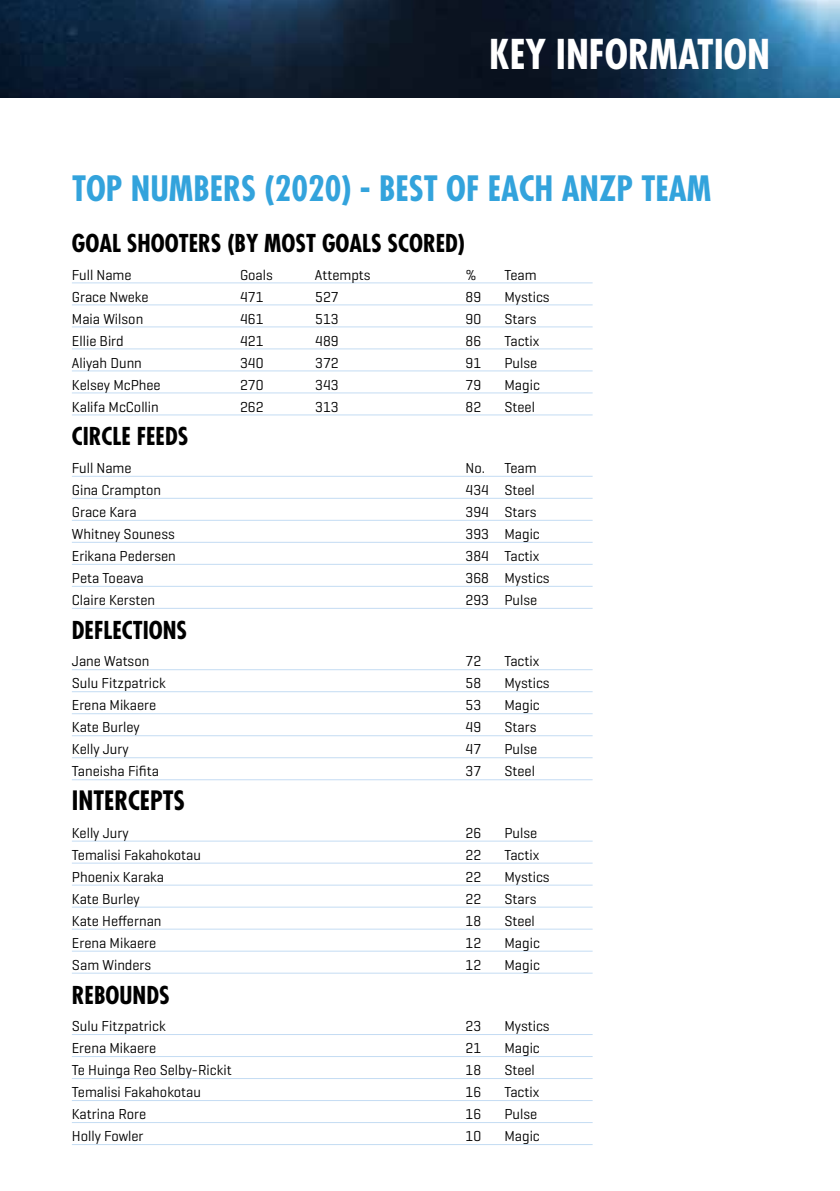
<style>
.page{position:relative;width:840px;height:1191px;background:#fff}
.page>*{position:absolute;margin:0;border:0;box-sizing:border-box;transform-origin:0 0}
.t1{font:700 condensed 40px "Futura Std";color:#fff}
.t2{font:700 condensed 34px "Futura Std";color:#33a3dc}
.t3{font:700 condensed 26px "Futura Std";color:#000}
.t4{font:700 condensed 24px "Futura Std";color:#000}
.t5{font:14.8px "Geogrotesque";color:#000}
</style>
<div class="page">
<img style="left:0;top:0;width:839px;height:98px">
<hr style="left:72px;top:282px;width:520px;height:1px;background:#c4dcf3">
<hr style="left:72px;top:304px;width:520px;height:1px;background:#c4dcf3">
<hr style="left:72px;top:326px;width:520px;height:1px;background:#c4dcf3">
<hr style="left:72px;top:348px;width:520px;height:1px;background:#c4dcf3">
<hr style="left:72px;top:370px;width:520px;height:1px;background:#c4dcf3">
<hr style="left:72px;top:392px;width:520px;height:1px;background:#c4dcf3">
<hr style="left:72px;top:414px;width:520px;height:1px;background:#c4dcf3">
<hr style="left:72px;top:476px;width:520px;height:1px;background:#c4dcf3">
<hr style="left:72px;top:498px;width:520px;height:1px;background:#c4dcf3">
<hr style="left:72px;top:520px;width:520px;height:1px;background:#c4dcf3">
<hr style="left:72px;top:542px;width:520px;height:1px;background:#c4dcf3">
<hr style="left:72px;top:564px;width:520px;height:1px;background:#c4dcf3">
<hr style="left:72px;top:586px;width:520px;height:1px;background:#c4dcf3">
<hr style="left:72px;top:608px;width:520px;height:1px;background:#c4dcf3">
<hr style="left:72px;top:669px;width:520px;height:1px;background:#c4dcf3">
<hr style="left:72px;top:691px;width:520px;height:1px;background:#c4dcf3">
<hr style="left:72px;top:713px;width:520px;height:1px;background:#c4dcf3">
<hr style="left:72px;top:735px;width:520px;height:1px;background:#c4dcf3">
<hr style="left:72px;top:757px;width:520px;height:1px;background:#c4dcf3">
<hr style="left:72px;top:779px;width:520px;height:1px;background:#c4dcf3">
<hr style="left:72px;top:840px;width:520px;height:1px;background:#c4dcf3">
<hr style="left:72px;top:862px;width:520px;height:1px;background:#c4dcf3">
<hr style="left:72px;top:884px;width:520px;height:1px;background:#c4dcf3">
<hr style="left:72px;top:906px;width:520px;height:1px;background:#c4dcf3">
<hr style="left:72px;top:928px;width:520px;height:1px;background:#c4dcf3">
<hr style="left:72px;top:950px;width:520px;height:1px;background:#c4dcf3">
<hr style="left:72px;top:972px;width:520px;height:1px;background:#c4dcf3">
<hr style="left:72px;top:1034px;width:520px;height:1px;background:#c4dcf3">
<hr style="left:72px;top:1056px;width:520px;height:1px;background:#c4dcf3">
<hr style="left:72px;top:1078px;width:520px;height:1px;background:#c4dcf3">
<hr style="left:72px;top:1100px;width:520px;height:1px;background:#c4dcf3">
<hr style="left:72px;top:1122px;width:520px;height:1px;background:#c4dcf3">
<hr style="left:72px;top:1144px;width:520px;height:1px;background:#c4dcf3">
<h1 class="t1" style="left:489px;top:29px;width:282px">KEY INFORMATION</h1>
<h2 class="t2" style="left:72px;top:167px;width:640px">TOP NUMBERS (2020) - BEST OF EACH ANZP TEAM</h2>
<h3 class="t4" style="left:72px;top:228px;width:394px">GOAL SHOOTERS (BY MOST GOALS SCORED)</h3>
<p class="t5" style="left:72px;top:265px;width:61px">Full Name</p>
<p class="t5" style="left:240px;top:265px;width:34px">Goals</p>
<p class="t5" style="left:315px;top:265px;width:57px">Attempts</p>
<p class="t5" style="left:465px;top:265px;width:13px">%</p>
<p class="t5" style="left:504px;top:265px;width:34px">Team</p>
<p class="t5" style="left:72px;top:287px;width:78px">Grace Nweke</p>
<p class="t5" style="left:240px;top:287px;width:25px">471</p>
<p class="t5" style="left:315px;top:287px;width:25px">527</p>
<p class="t5" style="left:465px;top:287px;width:17px">89</p>
<p class="t5" style="left:504px;top:287px;width:47px">Mystics</p>
<p class="t5" style="left:72px;top:309px;width:73px">Maia Wilson</p>
<p class="t5" style="left:240px;top:309px;width:25px">461</p>
<p class="t5" style="left:315px;top:309px;width:25px">513</p>
<p class="t5" style="left:465px;top:309px;width:17px">90</p>
<p class="t5" style="left:504px;top:309px;width:33px">Stars</p>
<p class="t5" style="left:72px;top:331px;width:53px">Ellie Bird</p>
<p class="t5" style="left:240px;top:331px;width:25px">421</p>
<p class="t5" style="left:315px;top:331px;width:25px">489</p>
<p class="t5" style="left:465px;top:331px;width:17px">86</p>
<p class="t5" style="left:504px;top:331px;width:37px">Tactix</p>
<p class="t5" style="left:72px;top:353px;width:71px">Aliyah Dunn</p>
<p class="t5" style="left:240px;top:353px;width:25px">340</p>
<p class="t5" style="left:315px;top:353px;width:25px">372</p>
<p class="t5" style="left:465px;top:353px;width:17px">91</p>
<p class="t5" style="left:504px;top:353px;width:34px">Pulse</p>
<p class="t5" style="left:72px;top:375px;width:90px">Kelsey McPhee</p>
<p class="t5" style="left:240px;top:375px;width:25px">270</p>
<p class="t5" style="left:315px;top:375px;width:25px">343</p>
<p class="t5" style="left:465px;top:375px;width:17px">79</p>
<p class="t5" style="left:504px;top:375px;width:37px">Magic</p>
<p class="t5" style="left:72px;top:397px;width:88px">Kalifa McCollin</p>
<p class="t5" style="left:240px;top:397px;width:25px">262</p>
<p class="t5" style="left:315px;top:397px;width:25px">313</p>
<p class="t5" style="left:465px;top:397px;width:17px">82</p>
<p class="t5" style="left:504px;top:397px;width:32px">Steel</p>
<h3 class="t4" style="left:72px;top:421px;width:118px">CIRCLE FEEDS</h3>
<p class="t5" style="left:72px;top:459px;width:61px">Full Name</p>
<p class="t5" style="left:465px;top:459px;width:73px">No. Team</p>
<p class="t5" style="left:72px;top:481px;width:91px">Gina Crampton</p>
<p class="t5" style="left:465px;top:481px;width:71px">434 Steel</p>
<p class="t5" style="left:72px;top:503px;width:66px">Grace Kara</p>
<p class="t5" style="left:465px;top:503px;width:72px">394 Stars</p>
<p class="t5" style="left:72px;top:525px;width:104px">Whitney Souness</p>
<p class="t5" style="left:465px;top:525px;width:76px">393 Magic</p>
<p class="t5" style="left:72px;top:547px;width:105px">Erikana Pedersen</p>
<p class="t5" style="left:465px;top:547px;width:75px">384 Tactix</p>
<p class="t5" style="left:72px;top:569px;width:73px">Peta Toeava</p>
<p class="t5" style="left:465px;top:569px;width:85px">368 Mystics</p>
<p class="t5" style="left:72px;top:591px;width:85px">Claire Kersten</p>
<p class="t5" style="left:465px;top:591px;width:73px">293 Pulse</p>
<h3 class="t4" style="left:72px;top:615px;width:117px">DEFLECTIONS</h3>
<p class="t5" style="left:72px;top:652px;width:79px">Jane Watson</p>
<p class="t5" style="left:465px;top:652px;width:17px">72</p>
<p class="t5" style="left:504px;top:652px;width:37px">Tactix</p>
<p class="t5" style="left:72px;top:674px;width:95px">Sulu Fitzpatrick</p>
<p class="t5" style="left:465px;top:674px;width:17px">58</p>
<p class="t5" style="left:504px;top:674px;width:47px">Mystics</p>
<p class="t5" style="left:72px;top:696px;width:86px">Erena Mikaere</p>
<p class="t5" style="left:465px;top:696px;width:17px">53</p>
<p class="t5" style="left:504px;top:696px;width:37px">Magic</p>
<p class="t5" style="left:72px;top:718px;width:69px">Kate Burley</p>
<p class="t5" style="left:465px;top:718px;width:17px">49</p>
<p class="t5" style="left:504px;top:718px;width:33px">Stars</p>
<p class="t5" style="left:72px;top:740px;width:58px">Kelly Jury</p>
<p class="t5" style="left:465px;top:740px;width:17px">47</p>
<p class="t5" style="left:504px;top:740px;width:34px">Pulse</p>
<p class="t5" style="left:72px;top:762px;width:89px">Taneisha Fifita</p>
<p class="t5" style="left:465px;top:762px;width:17px">37</p>
<p class="t5" style="left:504px;top:762px;width:32px">Steel</p>
<h3 class="t3" style="left:72px;top:784px;width:115px">INTERCEPTS</h3>
<p class="t5" style="left:72px;top:823px;width:58px">Kelly Jury</p>
<p class="t5" style="left:465px;top:823px;width:17px">26</p>
<p class="t5" style="left:504px;top:823px;width:34px">Pulse</p>
<p class="t5" style="left:72px;top:845px;width:131px">Temalisi Fakahokotau</p>
<p class="t5" style="left:465px;top:845px;width:17px">22</p>
<p class="t5" style="left:504px;top:845px;width:37px">Tactix</p>
<p class="t5" style="left:72px;top:867px;width:94px">Phoenix Karaka</p>
<p class="t5" style="left:465px;top:867px;width:17px">22</p>
<p class="t5" style="left:504px;top:867px;width:47px">Mystics</p>
<p class="t5" style="left:72px;top:889px;width:69px">Kate Burley</p>
<p class="t5" style="left:465px;top:889px;width:17px">22</p>
<p class="t5" style="left:504px;top:889px;width:33px">Stars</p>
<p class="t5" style="left:72px;top:911px;width:91px">Kate Heffernan</p>
<p class="t5" style="left:465px;top:911px;width:17px">18</p>
<p class="t5" style="left:504px;top:911px;width:32px">Steel</p>
<p class="t5" style="left:72px;top:933px;width:86px">Erena Mikaere</p>
<p class="t5" style="left:465px;top:933px;width:17px">12</p>
<p class="t5" style="left:504px;top:933px;width:37px">Magic</p>
<p class="t5" style="left:72px;top:955px;width:81px">Sam Winders</p>
<p class="t5" style="left:465px;top:955px;width:17px">12</p>
<p class="t5" style="left:504px;top:955px;width:37px">Magic</p>
<h3 class="t4" style="left:72px;top:979px;width:99px">REBOUNDS</h3>
<p class="t5" style="left:72px;top:1017px;width:95px">Sulu Fitzpatrick</p>
<p class="t5" style="left:465px;top:1017px;width:17px">23</p>
<p class="t5" style="left:504px;top:1017px;width:47px">Mystics</p>
<p class="t5" style="left:72px;top:1039px;width:86px">Erena Mikaere</p>
<p class="t5" style="left:465px;top:1039px;width:17px">21</p>
<p class="t5" style="left:504px;top:1039px;width:37px">Magic</p>
<p class="t5" style="left:72px;top:1061px;width:161px">Te Huinga Reo Selby-Rickit</p>
<p class="t5" style="left:465px;top:1061px;width:17px">18</p>
<p class="t5" style="left:504px;top:1061px;width:32px">Steel</p>
<p class="t5" style="left:72px;top:1083px;width:131px">Temalisi Fakahokotau</p>
<p class="t5" style="left:465px;top:1083px;width:17px">16</p>
<p class="t5" style="left:504px;top:1083px;width:37px">Tactix</p>
<p class="t5" style="left:72px;top:1105px;width:76px">Katrina Rore</p>
<p class="t5" style="left:465px;top:1105px;width:17px">16</p>
<p class="t5" style="left:504px;top:1105px;width:34px">Pulse</p>
<p class="t5" style="left:72px;top:1127px;width:73px">Holly Fowler</p>
<p class="t5" style="left:465px;top:1127px;width:17px">10</p>
<p class="t5" style="left:504px;top:1127px;width:37px">Magic</p>
</div>
